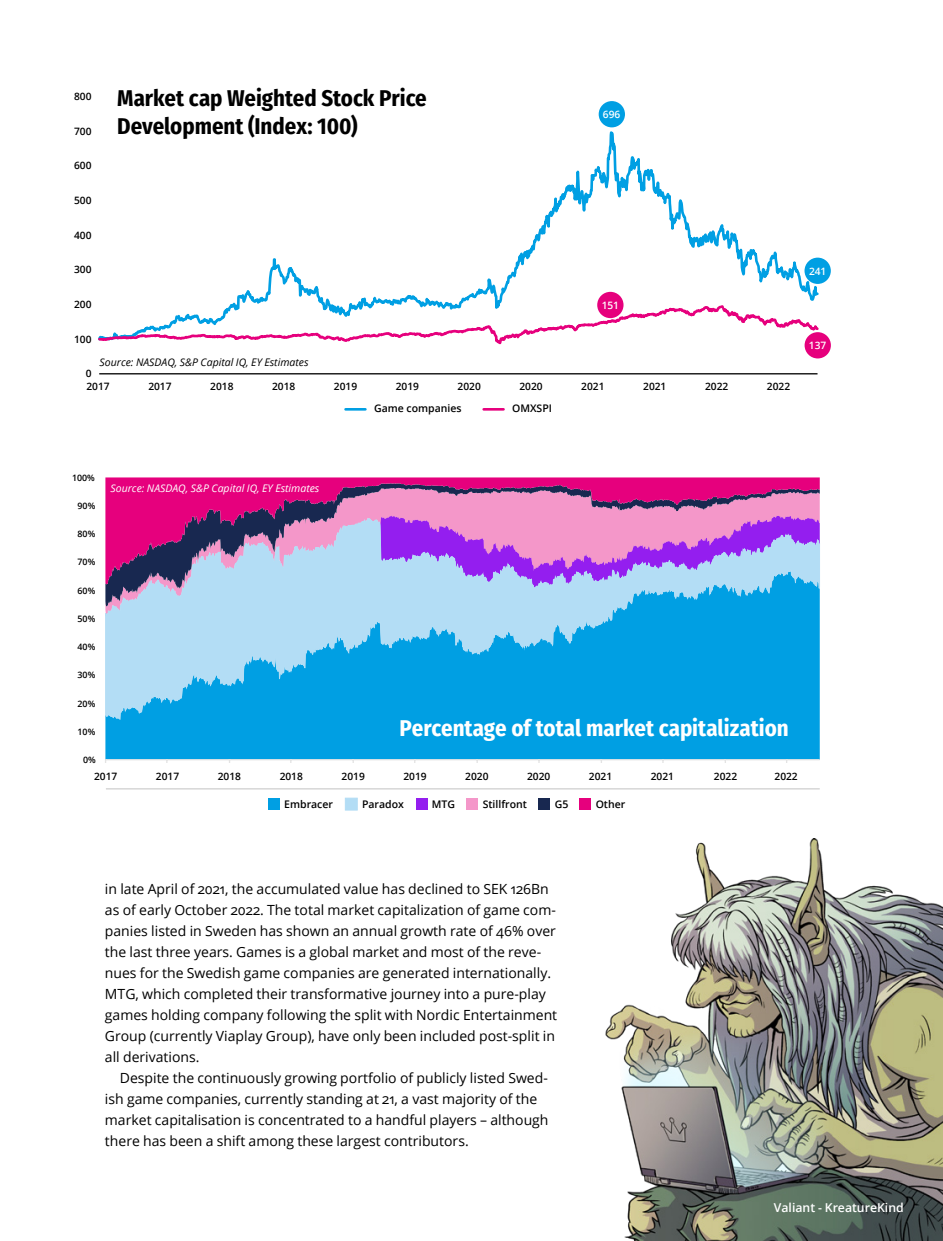
<style>
.page{position:relative;width:943px;height:1241px;background:#fff}
.page>*{position:absolute;margin:0;border:0;box-sizing:border-box;transform-origin:0 0}
.t1{font:700 22.75px/28px "Fira Sans Condensed";color:#000}
.t2{font:700 22.75px "Fira Sans Condensed";color:#fff}
.t3{font:14px/21px "Open Sans";color:#000}
.t4{font:600 12.25px "Open Sans";color:#fff}
.t5{font:600 10.5px "Open Sans";color:#000}
.t6{font:italic 10.5px "Open Sans";color:#000}
.t7{font:italic 10.5px "Open Sans";color:#fff}
.t8{font:600 10.15px "Open Sans";color:#000}
.t9{font:600 10.15px "Open Sans";color:#fff}
.t10{font:9.28px "Century Gothic";color:#000}
.t11{font:600 8.92px "Open Sans";color:#000}
.s1{font-family:"Century Gothic";font-weight:400;font-size:9.28px}
</style>
<div class="page">
<img style="left:605px;top:838px;width:338px;height:402px">
<div style="left:804px;top:332px;width:26px;height:26px;background:#e6007d;border-radius:50%"></div>
<div style="left:598px;top:101px;width:27px;height:26px;background:#009fe3;border-radius:50%"></div>
<hr style="left:99px;top:373px;width:718px;height:1px;background:#000">
<svg style="left:237px;top:111px;width:584px;height:248px"></svg>
<svg style="left:98px;top:298px;width:722px;height:52px"></svg>
<hr style="left:345px;top:408px;width:20px;height:2px;background:#009fe3">
<hr style="left:483px;top:408px;width:20px;height:2px;background:#e6007d">
<div style="left:804px;top:257px;width:26px;height:27px;background:#009fe3;border-radius:50%"></div>
<div style="left:105px;top:719px;width:714px;height:40px;background:#009fe3"></div>
<svg style="left:105px;top:477px;width:714px;height:37px;background:#d03891"></svg>
<hr style="left:105px;top:759px;width:714px;height:1px;background:#e3e3e3">
<svg style="left:105px;top:514px;width:715px;height:205px;background:#6ca3df"></svg>
<div style="left:579px;top:798px;width:12px;height:11px;background:#e6007d"></div>
<div style="left:538px;top:798px;width:12px;height:11px;background:#182850"></div>
<div style="left:466px;top:798px;width:12px;height:11px;background:#f497c9"></div>
<div style="left:416px;top:798px;width:11px;height:11px;background:#941eef"></div>
<svg style="left:345px;top:797px;width:13px;height:13px"></svg>
<div style="left:268px;top:798px;width:12px;height:11px;background:#009fe3"></div>
<hr style="left:106px;top:788px;width:713px;height:1px;background:#000">
<p class="t8" style="left:74px;top:89px;width:19px">800</p>
<p class="t10" style="left:75px;top:90px;width:17px">800</p>
<p class="t8" style="left:74px;top:124px;width:19px">700</p>
<p class="t10" style="left:75px;top:125px;width:17px">700</p>
<p class="t8" style="left:74px;top:158px;width:19px">600</p>
<p class="t10" style="left:75px;top:160px;width:17px">600</p>
<p class="t8" style="left:74px;top:193px;width:19px">500</p>
<p class="t10" style="left:75px;top:194px;width:17px">500</p>
<p class="t8" style="left:74px;top:228px;width:19px">400</p>
<p class="t10" style="left:75px;top:229px;width:17px">400</p>
<p class="t8" style="left:74px;top:262px;width:19px">300</p>
<p class="t10" style="left:75px;top:264px;width:17px">300</p>
<h1 class="t1" style="left:117px;top:83px;width:311px">Market cap Weighted Stock Price<br>Development (Index: 100)</h1>
<p class="t8" style="left:74px;top:297px;width:19px">200</p>
<p class="t10" style="left:75px;top:298px;width:17px">200</p>
<p class="t8" style="left:74px;top:332px;width:19px">100</p>
<p class="t10" style="left:75px;top:333px;width:17px">100</p>
<p class="t8" style="left:86px;top:367px;width:7px">0</p>
<p class="t10" style="left:86px;top:368px;width:7px">0</p>
<p class="t6" style="left:100px;top:355px;width:210px">Source: NASDAQ, S&amp;P Capital IQ, EY Estimates</p>
<p class="t9" style="left:603px;top:107px;width:19px">696</p>
<p class="t9" style="left:601px;top:298px;width:19px">151</p>
<p class="t10" style="left:89px;top:380px;width:22px">2017</p>
<p class="t8" style="left:148px;top:379px;width:25px">2017</p>
<p class="t10" style="left:151px;top:380px;width:22px">2017</p>
<p class="t8" style="left:210px;top:379px;width:25px">2018</p>
<p class="t10" style="left:213px;top:380px;width:22px">2018</p>
<p class="t8" style="left:272px;top:379px;width:25px">2018</p>
<p class="t10" style="left:275px;top:380px;width:22px">2018</p>
<p class="t8" style="left:334px;top:379px;width:25px">2019</p>
<p class="t10" style="left:338px;top:380px;width:22px">2019</p>
<p class="t8" style="left:396px;top:379px;width:25px">2019</p>
<p class="t10" style="left:399px;top:380px;width:27px">20192</p>
<p class="t8" style="left:457px;top:379px;width:25px">2020</p>
<p class="t10" style="left:467px;top:380px;width:17px">020</p>
<p class="t8" style="left:519px;top:379px;width:25px">2020</p>
<p class="t10" style="left:524px;top:380px;width:27px">20202</p>
<p class="t8" style="left:581px;top:379px;width:25px">2021</p>
<p class="t10" style="left:592px;top:380px;width:17px">021</p>
<p class="t8" style="left:643px;top:379px;width:25px">2021</p>
<p class="t10" style="left:648px;top:380px;width:22px">2021</p>
<p class="t8" style="left:705px;top:379px;width:25px">2022</p>
<p class="t10" style="left:711px;top:380px;width:27px">20222</p>
<p class="t8" style="left:766px;top:379px;width:28px">2022<span class="s1">022</span></p>
<p class="t8" style="left:86px;top:379px;width:25px">2017</p>
<p class="t5" style="left:374px;top:401px;width:89px">Game companies</p>
<p class="t5" style="left:512px;top:401px;width:41px">OMXSPI</p>
<p class="t9" style="left:809px;top:264px;width:19px">241</p>
<p class="t9" style="left:809px;top:338px;width:19px">137</p>
<p class="t11" style="left:72px;top:471px;width:24px">100%</p>
<p class="t11" style="left:78px;top:499px;width:19px">90%</p>
<p class="t11" style="left:78px;top:528px;width:19px">80%</p>
<p class="t11" style="left:78px;top:556px;width:19px">70%</p>
<p class="t11" style="left:78px;top:584px;width:19px">60%</p>
<p class="t11" style="left:78px;top:612px;width:19px">50%</p>
<p class="t11" style="left:78px;top:640px;width:19px">40%</p>
<p class="t11" style="left:78px;top:669px;width:19px">30%</p>
<p class="t11" style="left:78px;top:697px;width:19px">20%</p>
<p class="t11" style="left:78px;top:725px;width:19px">10%</p>
<p class="t11" style="left:83px;top:753px;width:14px">0%</p>
<p class="t7" style="left:111px;top:480px;width:210px">Source: NASDAQ, S&amp;P Capital IQ, EY Estimates</p>
<h1 class="t2" style="left:399px;top:709px;width:390px">Percentage of total market capitalization</h1>
<p class="t8" style="left:94px;top:769px;width:25px">2017</p>
<p class="t8" style="left:156px;top:769px;width:25px">2017</p>
<p class="t8" style="left:218px;top:769px;width:25px">2018</p>
<p class="t8" style="left:280px;top:769px;width:25px">2018</p>
<p class="t8" style="left:341px;top:769px;width:25px">2019</p>
<p class="t8" style="left:403px;top:769px;width:25px">2019</p>
<p class="t8" style="left:465px;top:769px;width:25px">2020</p>
<p class="t8" style="left:527px;top:769px;width:25px">2020</p>
<p class="t8" style="left:589px;top:769px;width:25px">2021</p>
<p class="t8" style="left:650px;top:769px;width:25px">2021</p>
<p class="t8" style="left:714px;top:769px;width:25px">2022</p>
<p class="t8" style="left:774px;top:769px;width:25px">2022</p>
<p class="t5" style="left:284px;top:796px;width:50px">Embracer</p>
<p class="t5" style="left:362px;top:796px;width:43px">Paradox</p>
<p class="t5" style="left:432px;top:796px;width:25px">MTG</p>
<p class="t5" style="left:483px;top:796px;width:46px">Stillfront</p>
<p class="t5" style="left:554px;top:796px;width:15px">G5</p>
<p class="t5" style="left:595px;top:796px;width:31px">Other</p>
<p class="t3" style="left:105px;top:877px;width:454px">in late April of 2021, the accumulated value has declined to SEK 126Bn as of early October 2022. The total market capitalization of game com&shy;panies listed in Sweden has shown an annual growth rate of 46% over the last three years. Games is a global market and most of the reve&shy;nues for the Swedish game companies are generated internationally.<br>MTG, which completed their transformative journey into a pure-play games holding company following the split with Nordic Entertainment Group (currently Viaplay Group), have only been included post-split in all derivations.</p>
<p class="t3" style="left:105px;top:1066px;width:445px;text-indent:15px">Despite the continuously growing portfolio of publicly listed Swed&shy;ish game companies, currently standing at 21, a vast majority of the market capitalisation is concentrated to a handful players – although there has been a shift among these largest contributors.</p>
<p class="t4" style="left:774px;top:1198px;width:131px">Valiant - KreatureKind</p>
</div>
